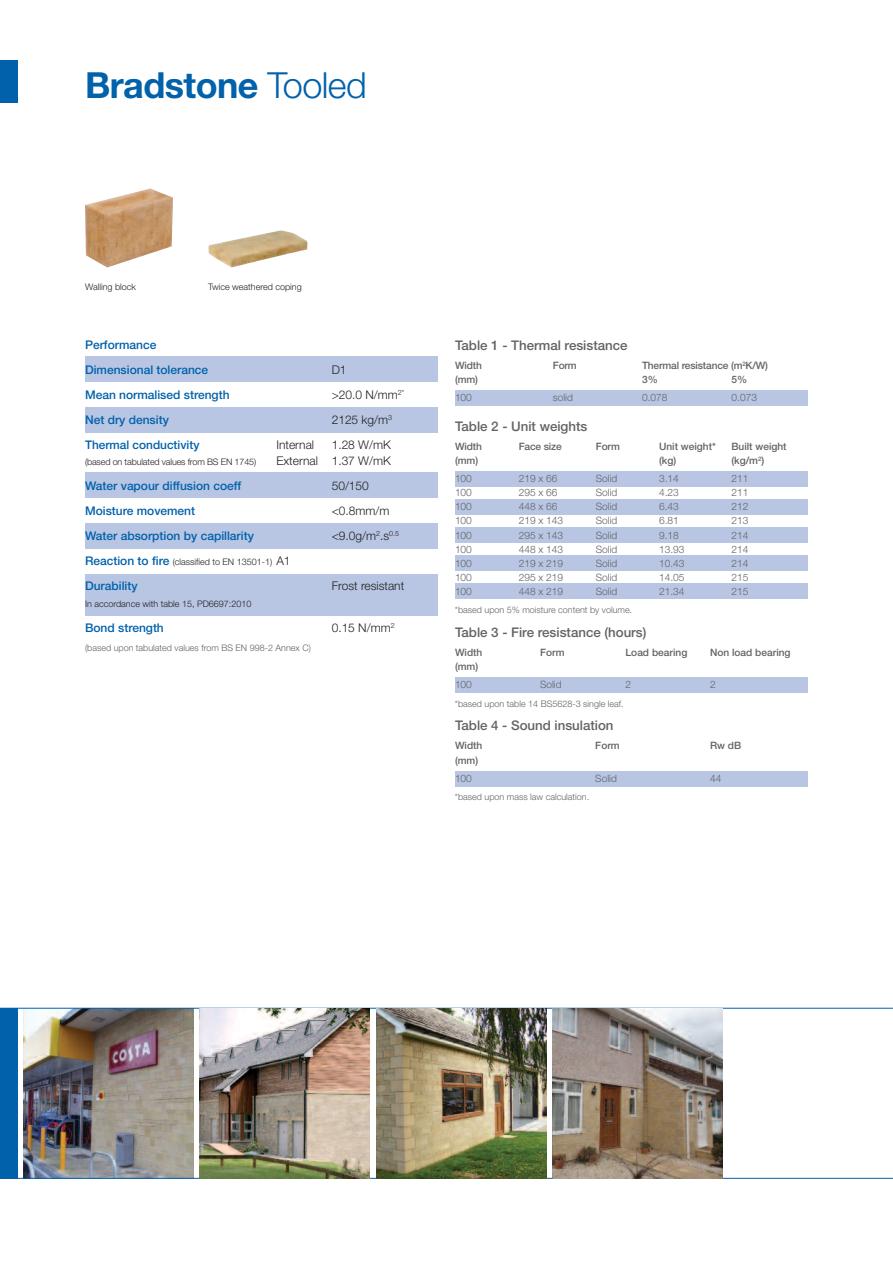
<style>
.page{position:relative;width:893px;height:1263px;background:#fff}
.page>*{position:absolute;margin:0;border:0;box-sizing:border-box;transform-origin:0 0}
.t1{font:700 36px "Helvetica Neue";letter-spacing:-.015em;color:#0161ab}
.t2{font:500 13.35px "Helvetica Neue";color:#636366}
.t3{font:500 12px "Helvetica Neue";color:#0161ab}
.t4{font:300 12px "Helvetica Neue";color:#231f20}
.t5{font:500 11.85px "Helvetica Neue";color:#0161ab}
.t6{font:300 10.2px/14.1px "Helvetica Neue";color:#636366}
.t7{font:500 10.2px/14.1px "Helvetica Neue";color:#636366}
.t8{font:300 9px "Helvetica Neue";color:#636366}
.t9{font:300 9px "Helvetica Neue";color:#231f20}
.s1{font-weight:300}
.s2{font-weight:500;font-size:12px;color:#0161ab}
.s3{font-size:12px}
</style>
<div class="page">
<div style="left:0;top:60px;width:17px;height:42px;background:#0161ab"></div>
<div style="left:85px;top:356px;width:353px;height:26px;background:#b8c6e3"></div>
<div style="left:85px;top:407px;width:353px;height:26px;background:#b8c6e3"></div>
<div style="left:85px;top:472px;width:353px;height:26px;background:#b8c6e3"></div>
<div style="left:85px;top:523px;width:353px;height:26px;background:#b8c6e3"></div>
<div style="left:85px;top:574px;width:353px;height:42px;background:#b8c6e3"></div>
<div style="left:455px;top:390px;width:353px;height:16px;background:#b8c6e3"></div>
<div style="left:455px;top:677px;width:353px;height:16px;background:#b8c6e3"></div>
<div style="left:455px;top:771px;width:353px;height:16px;background:#b8c6e3"></div>
<div style="left:0;top:1008px;width:17px;height:170px;background:#0161ab"></div>
<div style="left:455px;top:499px;width:353px;height:16px;background:#b8c6e3"></div>
<div style="left:455px;top:527px;width:353px;height:16px;background:#b8c6e3"></div>
<div style="left:455px;top:555px;width:353px;height:16px;background:#b8c6e3"></div>
<div style="left:455px;top:583px;width:353px;height:16px;background:#b8c6e3"></div>
<div style="left:455px;top:471px;width:353px;height:15px;background:#b8c6e3"></div>
<img style="left:85px;top:188px;width:88px;height:79px">
<img style="left:209px;top:230px;width:99px;height:37px">
<img style="left:23px;top:1009px;width:170px;height:169px">
<hr style="left:0;top:1178px;width:893px;height:1px;background:#0161ab">
<hr style="left:0;top:1008px;width:893px;height:1px;background:#0161ab">
<img style="left:200px;top:1008px;width:170px;height:170px">
<img style="left:376px;top:1008px;width:170px;height:170px">
<img style="left:553px;top:1008px;width:170px;height:170px">
<h1 class="t1" style="left:85px;top:72px;width:283px">Bradstone <span class="s1">Tooled</span></h1>
<p class="t9" style="left:85px;top:284px;width:52px">Walling block</p>
<p class="t9" style="left:208px;top:284px;width:95px">Twice weathered coping</p>
<p class="t3" style="left:85px;top:340px;width:73px">Performance</p>
<p class="t2" style="left:455px;top:340px;width:174px">Table 1 - Thermal resistance</p>
<p class="t3" style="left:85px;top:365px;width:125px">Dimensional tolerance</p>
<p class="t4" style="left:332px;top:365px;width:16px">D1</p>
<p class="t7" style="left:455px;top:359px;width:28px">Width</p>
<p class="t7" style="left:553px;top:359px;width:26px">Form</p>
<p class="t7" style="left:642px;top:359px;width:127px">Thermal resistance (m<sup>2</sup>K/W)</p>
<p class="t7" style="left:455px;top:373px;width:24px">(mm)</p>
<p class="t7" style="left:642px;top:373px;width:17px">3%</p>
<p class="t7" style="left:732px;top:373px;width:17px">5%</p>
<p class="t3" style="left:85px;top:390px;width:146px">Mean normalised strength</p>
<p class="t4" style="left:332px;top:390px;width:74px">&gt;20.0 N/mm<sup>2*</sup></p>
<p class="t6" style="left:455px;top:392px;width:18px">100</p>
<p class="t6" style="left:553px;top:392px;width:22px">solid</p>
<p class="t6" style="left:642px;top:392px;width:27px">0.078</p>
<p class="t6" style="left:732px;top:392px;width:27px">0.073</p>
<p class="t3" style="left:85px;top:415px;width:85px">Net dry density</p>
<p class="t4" style="left:332px;top:415px;width:62px">2125 kg/m<sup>3</sup></p>
<p class="t2" style="left:455px;top:421px;width:134px">Table 2 - Unit weights</p>
<p class="t5" style="left:85px;top:440px;width:116px">Thermal conductivity</p>
<p class="t4" style="left:276px;top:440px;width:39px">Internal</p>
<p class="t4" style="left:332px;top:440px;width:61px">1.28 W/mK</p>
<p class="t7" style="left:455px;top:440px;width:28px">Width</p>
<p class="t7" style="left:519px;top:440px;width:45px">Face size</p>
<p class="t7" style="left:596px;top:440px;width:26px">Form</p>
<p class="t7" style="left:659px;top:440px;width:58px">Unit weight*</p>
<p class="t7" style="left:731px;top:440px;width:57px">Built weight</p>
<p class="t9" style="left:85px;top:459px;width:173px">(based on tabulated values from BS EN 1745)</p>
<p class="t4" style="left:276px;top:457px;width:43px">External</p>
<p class="t4" style="left:332px;top:457px;width:61px">1.37 W/mK</p>
<p class="t7" style="left:455px;top:454px;width:25px">(mm)</p>
<p class="t7" style="left:659px;top:454px;width:19px">(kg)</p>
<p class="t7" style="left:731px;top:454px;width:34px">(kg/m<sup>2</sup>)</p>
<p class="t3" style="left:85px;top:482px;width:158px">Water vapour diffusion coeff</p>
<p class="t4" style="left:332px;top:482px;width:39px">50/150</p>
<p class="t6" style="left:455px;top:472px;width:18px">100<br>100</p>
<p class="t6" style="left:519px;top:472px;width:40px">219 x 66<br>295 x 66</p>
<p class="t6" style="left:596px;top:472px;width:23px">Solid<br>Solid</p>
<p class="t6" style="left:659px;top:472px;width:21px">3.14<br>4.23</p>
<p class="t6" style="left:731px;top:472px;width:18px">211<br>211</p>
<p class="t3" style="left:85px;top:507px;width:112px">Moisture movement</p>
<p class="t4" style="left:332px;top:507px;width:59px">&lt;0.8mm/m</p>
<p class="t6" style="left:455px;top:501px;width:18px">100<br>100</p>
<p class="t6" style="left:519px;top:501px;width:46px">448 x 66<br>219 x 143</p>
<p class="t6" style="left:596px;top:501px;width:23px">Solid<br>Solid</p>
<p class="t6" style="left:659px;top:501px;width:21px">6.43<br>6.81</p>
<p class="t6" style="left:731px;top:501px;width:18px">212<br>213</p>
<p class="t3" style="left:85px;top:532px;width:170px">Water absorption by capillarity</p>
<p class="t4" style="left:332px;top:532px;width:69px">&lt;9.0g/m<sup>2</sup>.s<sup>0.5</sup></p>
<p class="t6" style="left:455px;top:529px;width:18px">100</p>
<p class="t6" style="left:519px;top:529px;width:46px">295 x 143</p>
<p class="t6" style="left:596px;top:529px;width:23px">Solid</p>
<p class="t6" style="left:659px;top:529px;width:21px">9.18</p>
<p class="t6" style="left:731px;top:529px;width:18px">214</p>
<p class="t6" style="left:455px;top:543px;width:18px">100</p>
<p class="t6" style="left:519px;top:543px;width:46px">448 x 143</p>
<p class="t6" style="left:596px;top:543px;width:23px">Solid</p>
<p class="t6" style="left:659px;top:543px;width:27px">13.93</p>
<p class="t6" style="left:731px;top:543px;width:18px">214</p>
<p class="t9" style="left:85px;top:559px;width:207px"><span class="s2">Reaction to fire</span> (classified to EN 13501-1) <span class="s3">A1</span></p>
<p class="t6" style="left:455px;top:557px;width:18px">100</p>
<p class="t6" style="left:519px;top:557px;width:46px">219 x 219</p>
<p class="t6" style="left:596px;top:557px;width:23px">Solid</p>
<p class="t6" style="left:659px;top:557px;width:27px">10.43</p>
<p class="t6" style="left:731px;top:557px;width:18px">214</p>
<p class="t3" style="left:85px;top:582px;width:54px">Durability</p>
<p class="t4" style="left:332px;top:582px;width:74px">Frost resistant</p>
<p class="t6" style="left:455px;top:571px;width:18px">100<br>100</p>
<p class="t6" style="left:519px;top:571px;width:46px">295 x 219<br>448 x 219</p>
<p class="t6" style="left:596px;top:571px;width:23px">Solid<br>Solid</p>
<p class="t6" style="left:659px;top:571px;width:27px">14.05<br>21.34</p>
<p class="t6" style="left:731px;top:571px;width:18px">215<br>215</p>
<p class="t9" style="left:85px;top:600px;width:168px">In accordance with table 15, PD6697:2010</p>
<p class="t8" style="left:455px;top:607px;width:179px">*based upon 5% moisture content by volume.</p>
<p class="t3" style="left:85px;top:623px;width:80px">Bond strength</p>
<p class="t4" style="left:332px;top:623px;width:65px">0.15 N/mm<sup>2</sup></p>
<p class="t8" style="left:85px;top:644px;width:227px">(based upon tabulated values from BS EN 998-2 Annex C)</p>
<p class="t2" style="left:455px;top:627px;width:193px">Table 3 - Fire resistance (hours)</p>
<p class="t7" style="left:455px;top:646px;width:29px">Width (mm)</p>
<p class="t7" style="left:540px;top:646px;width:26px">Form</p>
<p class="t7" style="left:625px;top:646px;width:63px">Load bearing</p>
<p class="t7" style="left:710px;top:646px;width:82px">Non load bearing</p>
<p class="t6" style="left:455px;top:679px;width:18px">100</p>
<p class="t6" style="left:540px;top:679px;width:23px">Solid</p>
<p class="t6" style="left:625px;top:679px;width:7px">2</p>
<p class="t6" style="left:710px;top:679px;width:7px">2</p>
<p class="t8" style="left:455px;top:700px;width:170px">*based upon table 14 BS5628-3 single leaf.</p>
<p class="t2" style="left:455px;top:721px;width:160px">Table 4 - Sound insulation</p>
<p class="t7" style="left:455px;top:740px;width:29px">Width (mm)</p>
<p class="t7" style="left:595px;top:740px;width:26px">Form</p>
<p class="t7" style="left:710px;top:740px;width:33px">Rw dB</p>
<p class="t6" style="left:455px;top:772px;width:18px">100</p>
<p class="t6" style="left:595px;top:772px;width:23px">Solid</p>
<p class="t6" style="left:710px;top:772px;width:13px">44</p>
<p class="t8" style="left:455px;top:794px;width:136px">*based upon mass law calculation.</p>
</div>
